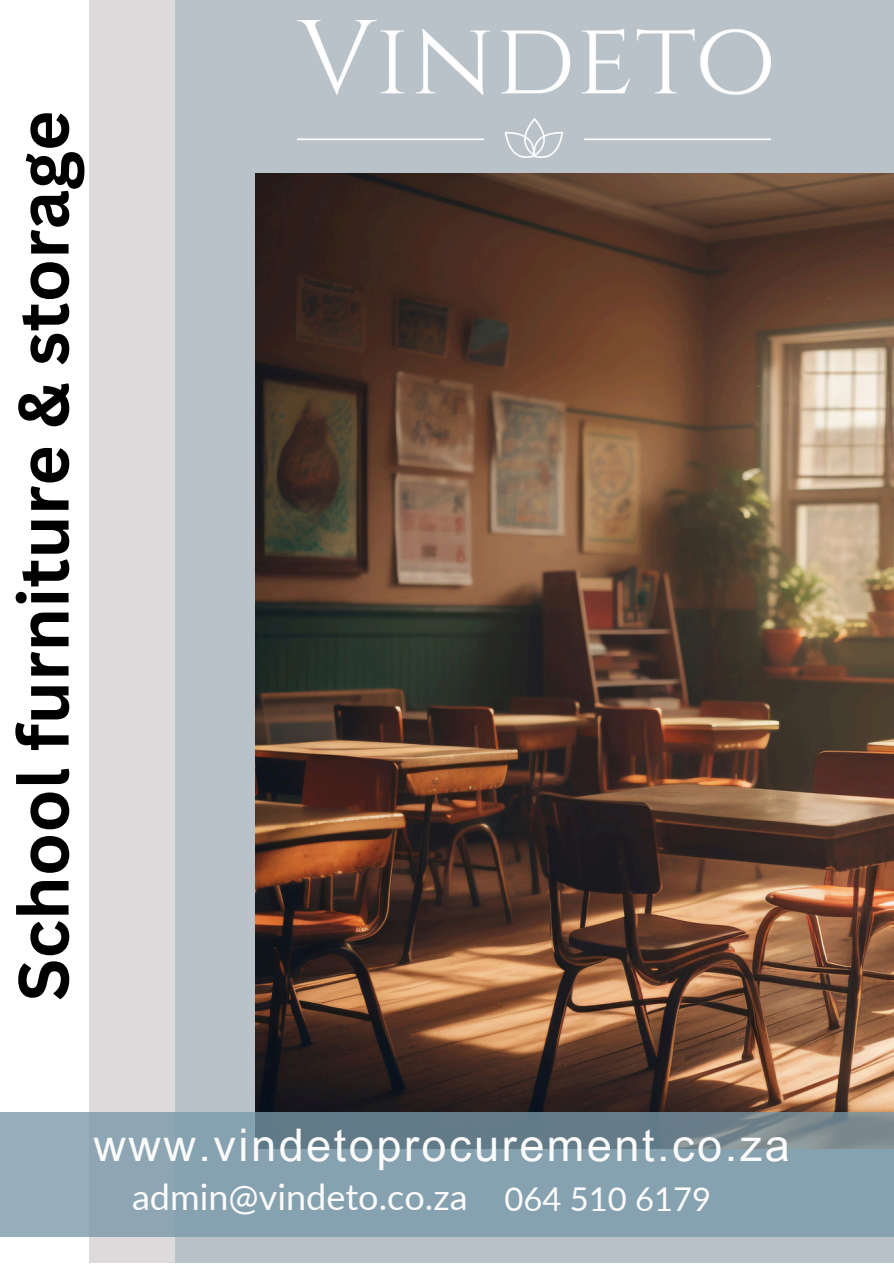
<style>
.page{position:relative;width:894px;height:1264px;background:#fff}
.page>*{position:absolute;margin:0;border:0;box-sizing:border-box;transform-origin:0 0}
.t1{font:700 69.45px "Canva Sans";color:#000}
.t2{font:45px "Arial MT Pro";letter-spacing:.055em;color:#fbfbfb}
.t3{font:36px "Lato";color:#fbfbfb}
.t4{font:32.7px "Lato";color:#fbfbfb}
</style>
<div class="page">
<div style="left:89px;top:0;width:804px;height:1262px;background:#dddadc"></div>
<div style="left:175px;top:0;width:718px;height:1262px;background:#b9c2c9"></div>
<img style="left:255px;top:173px;width:638px;height:938px">
<img style="left:298px;top:21px;width:472px;height:137px">
<svg style="left:0;top:1111px;width:893px;height:125px;background:#829ba8"></svg>
<p class="t1" style="left:-6px;top:1001px;width:892px;rotate:-90deg">School furniture &amp; storage</p>
<p class="t2" style="left:93px;top:1128px;width:697px">www.vindetoprocurement.co.za</p>
<h2 class="t3" style="left:132px;top:1174px;width:337px">admin@vindeto.co.za</h2>
<p class="t4" style="left:504px;top:1178px;width:208px">064 510 6179</p>
</div>
